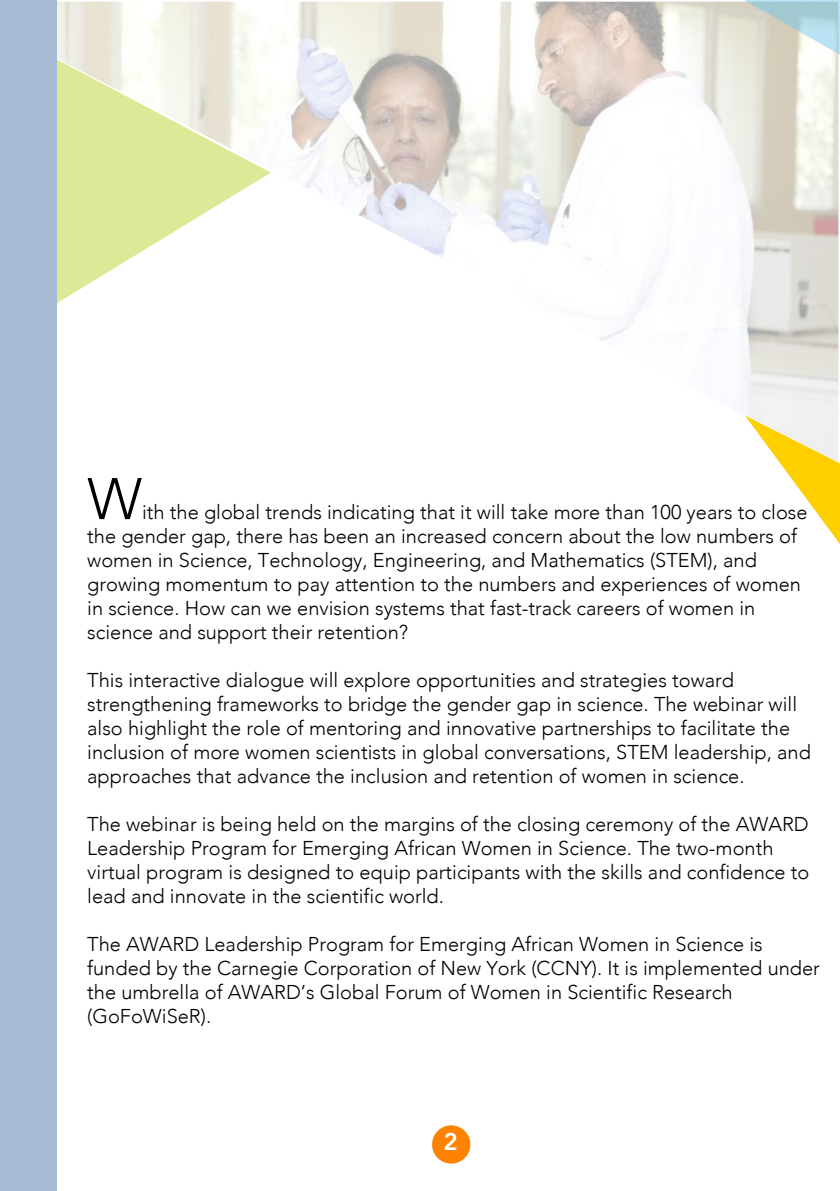
<style>
.page{position:relative;width:840px;height:1191px;background:#fff}
.page>*{position:absolute;margin:0;border:0;box-sizing:border-box;transform-origin:0 0}
.t1{font:300 58px "Avenir";color:#000}
.t2{font:800 24px "Avenir";color:#fff}
.t3{font:300 20px/24px "Avenir";color:#000}
</style>
<div class="page">
<img style="left:56px;top:2px;width:782px;height:459px">
<svg style="left:690px;top:0;width:149px;height:55px;background:#d0dbd6"></svg>
<svg style="left:56px;top:56px;width:215px;height:247px"></svg>
<svg style="left:744px;top:415px;width:95px;height:128px"></svg>
<hr style="left:0;top:404px;width:57px;height:2px;background:#fff">
<hr style="left:0;top:316px;width:57px;height:2px;background:#fff">
<hr style="left:0;top:261px;width:57px;height:1px;background:#fff">
<hr style="left:0;top:172px;width:57px;height:2px;background:#fff">
<hr style="left:0;top:82px;width:57px;height:1px;background:#fff">
<div style="left:432px;top:1125px;width:38px;height:38px;background:#ff8200;border-radius:50%"></div>
<div style="left:0;top:1px;width:56px;height:1190px;background:#a8bad4"></div>
<h1 class="t1" style="left:87px;top:465px;width:56px">W</h1>
<p class="t3" style="left:87px;top:500px;width:721px;text-indent:55px">ith the global trends indicating that it will take more than 100 years to close the gender gap, there has been an increased concern about the low numbers of women in Science, Technology, Engineering, and Mathematics (STEM), and growing momentum to pay attention to the numbers and experiences of women in science. How can we envision systems that fast-track careers of women in science and support their retention?</p>
<p class="t3" style="left:87px;top:668px;width:724px">This interactive dialogue will explore opportunities and strategies toward strengthening frameworks to bridge the gender gap in science. The webinar will also highlight the role of mentoring and innovative partnerships to facilitate the inclusion of more women scientists in global conversations, STEM leadership, and approaches that advance the inclusion and retention of women in science.</p>
<p class="t3" style="left:87px;top:812px;width:723px">The webinar is being held on the margins of the closing ceremony of the AWARD Leadership Program for Emerging African Women in Science. The two-month virtual program is designed to equip participants with the skills and confidence to lead and innovate in the scientific world.</p>
<p class="t3" style="left:87px;top:932px;width:733px">The AWARD Leadership Program for Emerging African Women in Science is funded by the Carnegie Corporation of New York (CCNY). It is implemented under the umbrella of AWARD’s Global Forum of Women in Scientific Research (GoFoWiSeR).</p>
<p class="t2" style="left:443px;top:1120px;width:16px">2</p>
</div>
